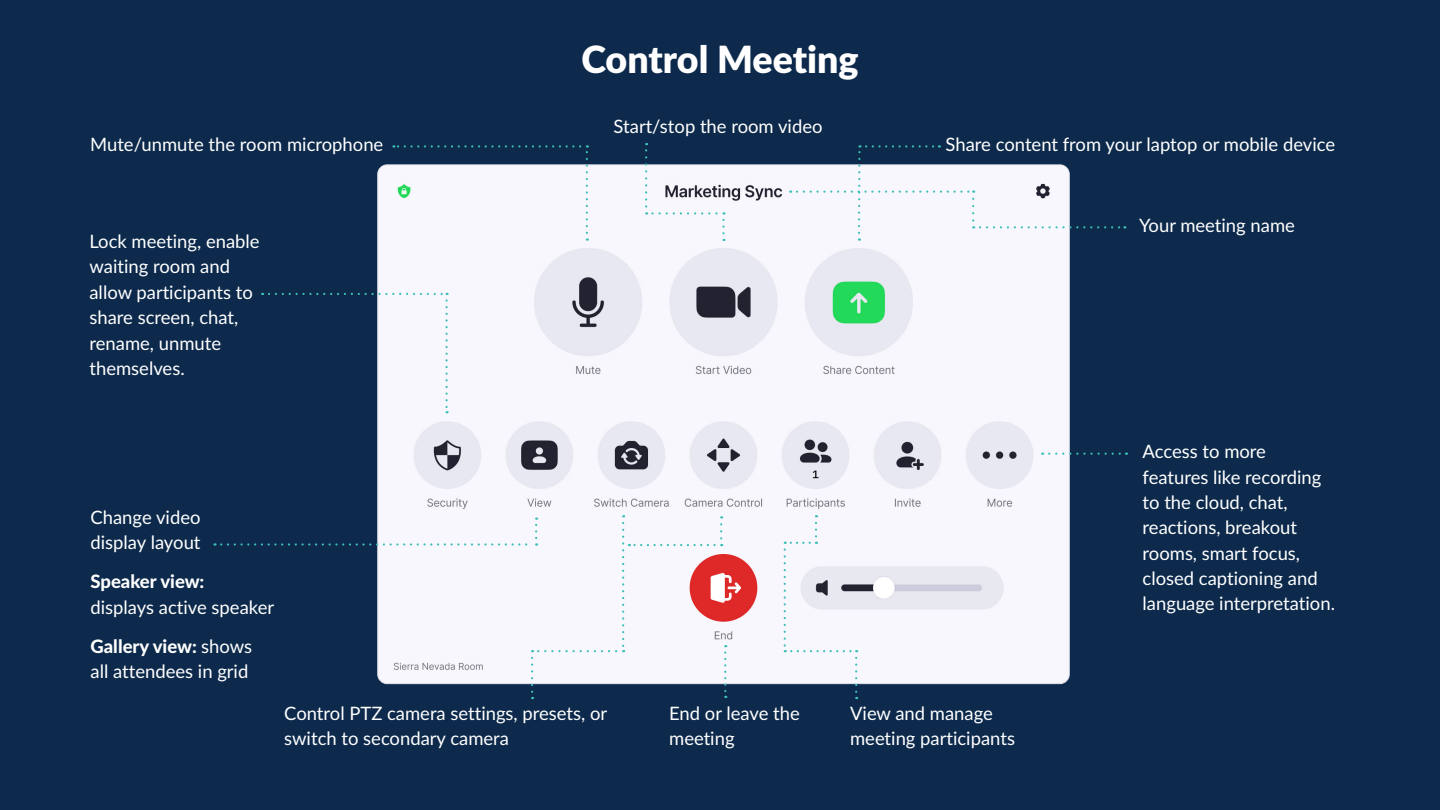
<style>
.page{position:relative;width:1440px;height:810px;background:#0d2a4c}
.page>*{position:absolute;margin:0;border:0;box-sizing:border-box;transform-origin:0 0}
.t1{font:900 37.5px "Lato";color:#fff}
.t2{font:18.45px/25.3px "Lato";color:#fff}
.t3{font:800 18.45px "Lato";color:#fff}
.s1{font-weight:800}
</style>
<div class="page">
<img style="left:379px;top:166px;width:689px;height:516px">
<svg style="left:1049px;top:453px;width:78px;height:2px"></svg>
<svg style="left:785px;top:523px;width:32px;height:21px"></svg>
<svg style="left:784px;top:550px;width:73px;height:102px;background:#eaebf2"></svg>
<svg style="left:855px;top:658px;width:2px;height:41px"></svg>
<svg style="left:722px;top:212px;width:3px;height:21px"></svg>
<svg style="left:645px;top:143px;width:71px;height:72px"></svg>
<svg style="left:532px;top:650px;width:84px;height:2px"></svg>
<svg style="left:531px;top:658px;width:2px;height:41px"></svg>
<svg style="left:980px;top:226px;width:145px;height:2px"></svg>
<svg style="left:221px;top:517px;width:316px;height:29px"></svg>
<svg style="left:269px;top:293px;width:179px;height:2px"></svg>
<svg style="left:445px;top:301px;width:3px;height:112px"></svg>
<svg style="left:586px;top:145px;width:2px;height:96px"></svg>
<svg style="left:393px;top:145px;width:187px;height:3px"></svg>
<svg style="left:797px;top:145px;width:177px;height:96px"></svg>
<svg style="left:622px;top:515px;width:104px;height:183px;background:#e1d6dd"></svg>
<p class="t2" style="left:90px;top:131px;width:295px">Mute/unmute the room microphone</p>
<p class="t2" style="left:90px;top:228px;width:172px">Lock meeting, enable waiting room and allow participants to share screen, chat, rename, unmute themselves.</p>
<p class="t2" style="left:91px;top:504px;width:112px">Change video display layout</p>
<p class="t3" style="left:91px;top:568px;width:115px">Speaker view:</p>
<p class="t2" style="left:91px;top:587px;width:185px;line-height:39.1px">displays active speaker<br><span class="s1">Gallery view:</span> shows</p>
<p class="t2" style="left:91px;top:658px;width:159px">all attendees in grid</p>
<h1 class="t1" style="left:581px;top:31px;width:279px">Control Meeting</h1>
<p class="t2" style="left:614px;top:113px;width:210px">Start/stop the room video</p>
<p class="t2" style="left:946px;top:131px;width:391px">Share content from your laptop or mobile device</p>
<p class="t2" style="left:1139px;top:212px;width:157px">Your meeting name</p>
<p class="t2" style="left:1143px;top:438px;width:194px">Access to more features like recording to the cloud, chat, reactions, breakout rooms, smart focus, closed captioning and language interpretation.</p>
<p class="t2" style="left:284px;top:699px;width:325px">Control PTZ camera settings, presets, or switch to secondary camera</p>
<p class="t2" style="left:669px;top:699px;width:132px">End or leave the meeting</p>
<p class="t2" style="left:850px;top:699px;width:166px">View and manage meeting participants</p>
</div>
